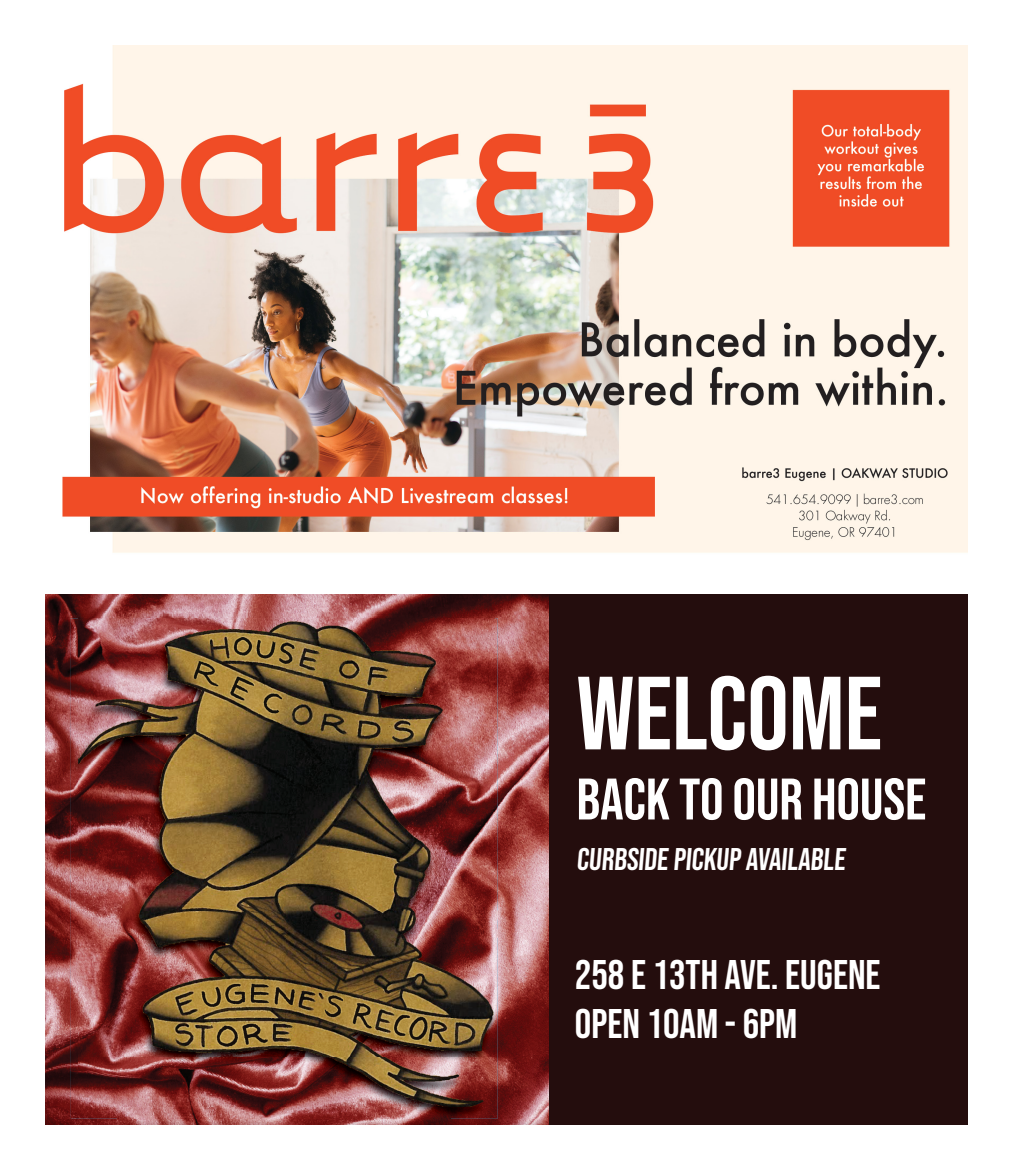
<style>
.page{position:relative;width:1013px;height:1170px;background:#fff}
.page>*{position:absolute;margin:0;border:0;box-sizing:border-box;transform-origin:0 0}
.t1{font:103.75px "Bebas Neue";color:#fff}
.t2{font:58.38px "Bebas Neue";color:#fff}
.t3{font:41.25px/49.5px "Bebas Neue";color:#fff}
.t4{font:31.25px "Bebas Neue";color:#fff}
</style>
<div class="page">
<img style="left:45px;top:594px;width:504px;height:531px">
<div style="left:549px;top:594px;width:419px;height:531px;background:#240d0d"></div>
<img style="left:62px;top:45px;width:906px;height:508px">
<p class="t1" style="left:576px;top:655px;width:307px">WELCOME</p>
<p class="t2" style="left:576px;top:766px;width:351px">BACK TO OUR HOUSE</p>
<p class="t4" style="left:576px;top:842px;width:273px">CURBSIDE PICKUP AVAILABLE</p>
<p class="t3" style="left:575px;top:949px;width:307px">258 E 13TH AVE. EUGENE<br>OPEN 10AM - 6PM</p>
</div>
